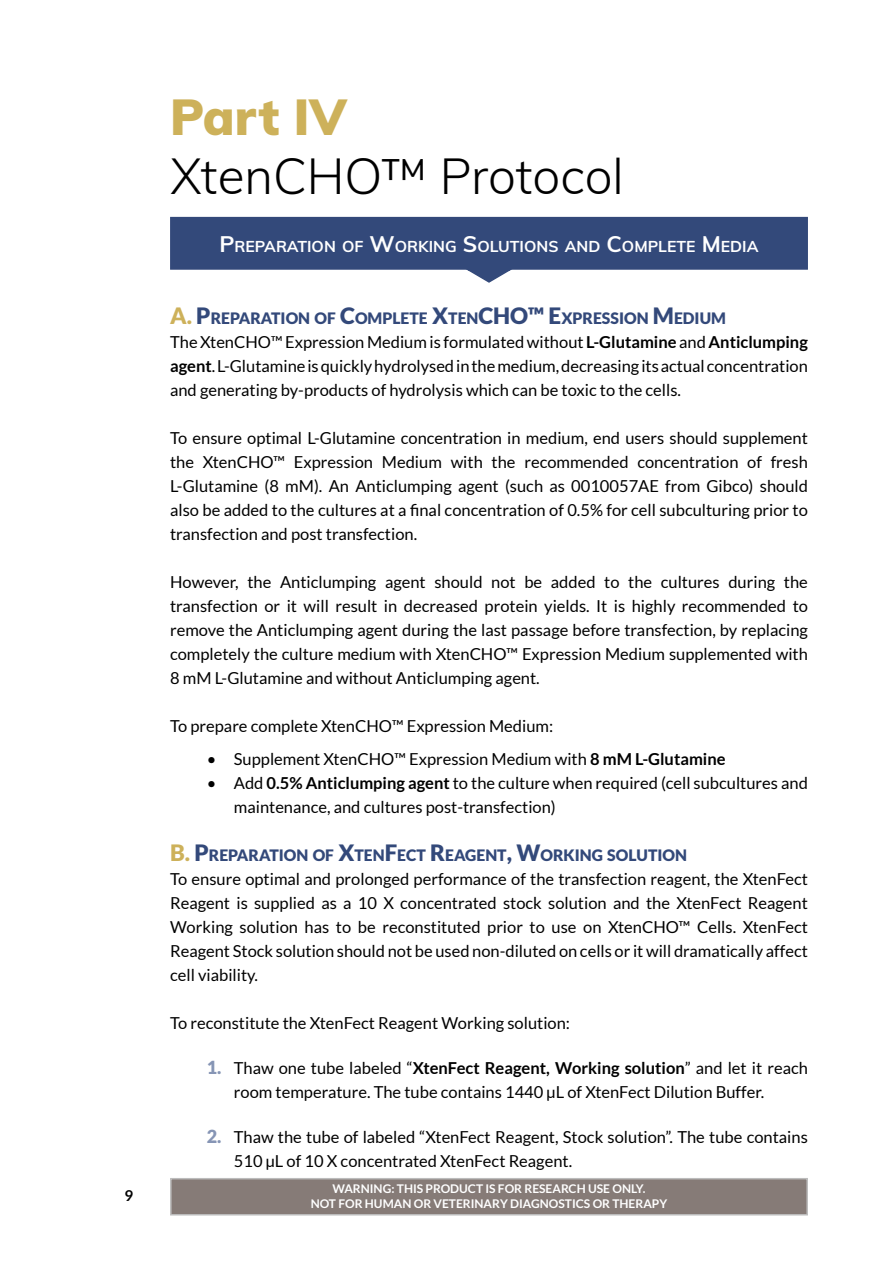
<style>
.page{position:relative;width:893px;height:1263px;background:#fff}
.page>*{position:absolute;margin:0;border:0;box-sizing:border-box;transform-origin:0 0}
.t1{font:300 49.5px "Muli";color:#000}
.t2{font:900 49.5px "Muli";color:#cdb15a}
.t3{font:16.5px/24px "Lato";color:#000;text-align:justify}
.t4{font:900 15.75px "Lato";color:#33497a}
.t5{font:700 15.75px "Muli";color:#fff}
.t6{font:700 15px "Lato";color:#000}
.t7{font:700 12px/14.4px "Lato";color:#fff;text-align:center}
.s1{font-size:22.5px}
.s2{font-size:22.5px;color:#cdb15a}
.s3{font-weight:700}
.s4{font-weight:900;font-size:18px;color:#8695b5}
</style>
<div class="page">
<div style="left:170px;top:1178px;width:638px;height:37px;background:#867b77;border:2px solid #bcbcbc"></div>
<svg style="left:467px;top:270px;width:44px;height:13px"></svg>
<div style="left:170px;top:217px;width:638px;height:53px;background:#33497a;border:2px solid #33497a"></div>
<p class="t6" style="left:124px;top:1187px;width:10px">9</p>
<h1 class="t2" style="left:170px;top:81px;width:178px">Part IV</h1>
<h1 class="t1" style="left:170px;top:140px;width:455px">XtenCHO™ Protocol</h1>
<p class="t5" style="left:220px;top:235px;width:540px"><span class="s1">P</span>REPARATION OF <span class="s1">W</span>ORKING <span class="s1">S</span>OLUTIONS AND <span class="s1">C</span>OMPLETE <span class="s1">M</span> EDIA</p>
<p class="t4" style="left:170px;top:309px;width:557px"><span class="s2">A.</span> <span class="s1">P</span>REPARATION OF <span class="s1">C</span>OMPLETE <span class="s1">X</span>TEN<span class="s1">CHO™ E</span>XPRESSION <span class="s1">M</span> EDIUM</p>
<p class="t3" style="left:170px;top:330px;width:639px">The XtenCHO™ Expression Medium is formulated without <span class="s3">L-Glutamine</span> and <span class="s3">Anticlumping agent</span>. L-Glutamine is quickly hydrolysed in the medium, decreasing its actual concentration and generating by-products of hydrolysis which can be toxic to the cells.</p>
<p class="t3" style="left:170px;top:426px;width:639px">To ensure optimal L-Glutamine concentration in medium, end users should supplement the XtenCHO™ Expression Medium with the recommended concentration of fresh L-Glutamine (8 mM). An Anticlumping agent (such as 0010057AE from Gibco) should also be added to the cultures at a final concentration of 0.5% for cell subculturing prior to transfection and post transfection.</p>
<p class="t3" style="left:170px;top:570px;width:639px">However, the Anticlumping agent should not be added to the cultures during the transfection or it will result in decreased protein yields. It is highly recommended to remove the Anticlumping agent during the last passage before transfection, by replacing completely the culture medium with XtenCHO™ Expression Medium supplemented with 8 mM L-Glutamine and without Anticlumping agent.</p>
<p class="t3" style="left:170px;top:714px;width:385px">To prepare complete XtenCHO™ Expression Medium:</p>
<p class="t3" style="left:207px;top:747px;width:520px">• Supplement XtenCHO™ Expression Medium with <span class="s3">8 mM L-Glutamine</span></p>
<p class="t3" style="left:234px;top:771px;width:575px;text-indent:-27px">• Add <span class="s3">0.5% Anticlumping agent</span> to the culture when required (cell subcultures and maintenance, and cultures post-transfection)</p>
<p class="t4" style="left:170px;top:846px;width:458px"><span class="s2">B.</span> <span class="s1">P</span>REPARATION OF <span class="s1">X</span>TEN<span class="s1">F</span>ECT <span class="s1">R</span>EAGENT<span class="s1">, W</span>ORKING SOLU</p>
<p class="t4" style="left:648px;top:846px;width:40px">TION</p>
<p class="t3" style="left:170px;top:867px;width:639px">To ensure optimal and prolonged performance of the transfection reagent, the XtenFect Reagent is supplied as a 10 X concentrated stock solution and the XtenFect Reagent Working solution has to be reconstituted prior to use on XtenCHO™ Cells. XtenFect Reagent Stock solution should not be used non-diluted on cells or it will dramatically affect cell viability.</p>
<p class="t3" style="left:170px;top:1011px;width:401px">To reconstitute the XtenFect Reagent Working solution:</p>
<p class="t3" style="left:234px;top:1056px;width:576px;text-indent:-27px"><span class="s4">1.</span> Thaw one tube labeled “<span class="s3">XtenFect Reagent, Working solution</span>” and let it reach room temperature. The tube contains 1440 µL of XtenFect Dilution Buffer.</p>
<p class="t3" style="left:234px;top:1125px;width:575px;text-indent:-27px"><span class="s4">2.</span> Thaw the tube of labeled “XtenFect Reagent, Stock solution”. The tube contains<br>510 µL of 10 X concentrated XtenFect Reagent.</p>
<p class="t7" style="left:311px;top:1182px;width:358px">WARNING: THIS PRODUCT IS FOR RESEARCH USE ONLY.<br>NOT FOR HUMAN OR VETERINARY DIAGNOSTICS OR THERAPY</p>
</div>
